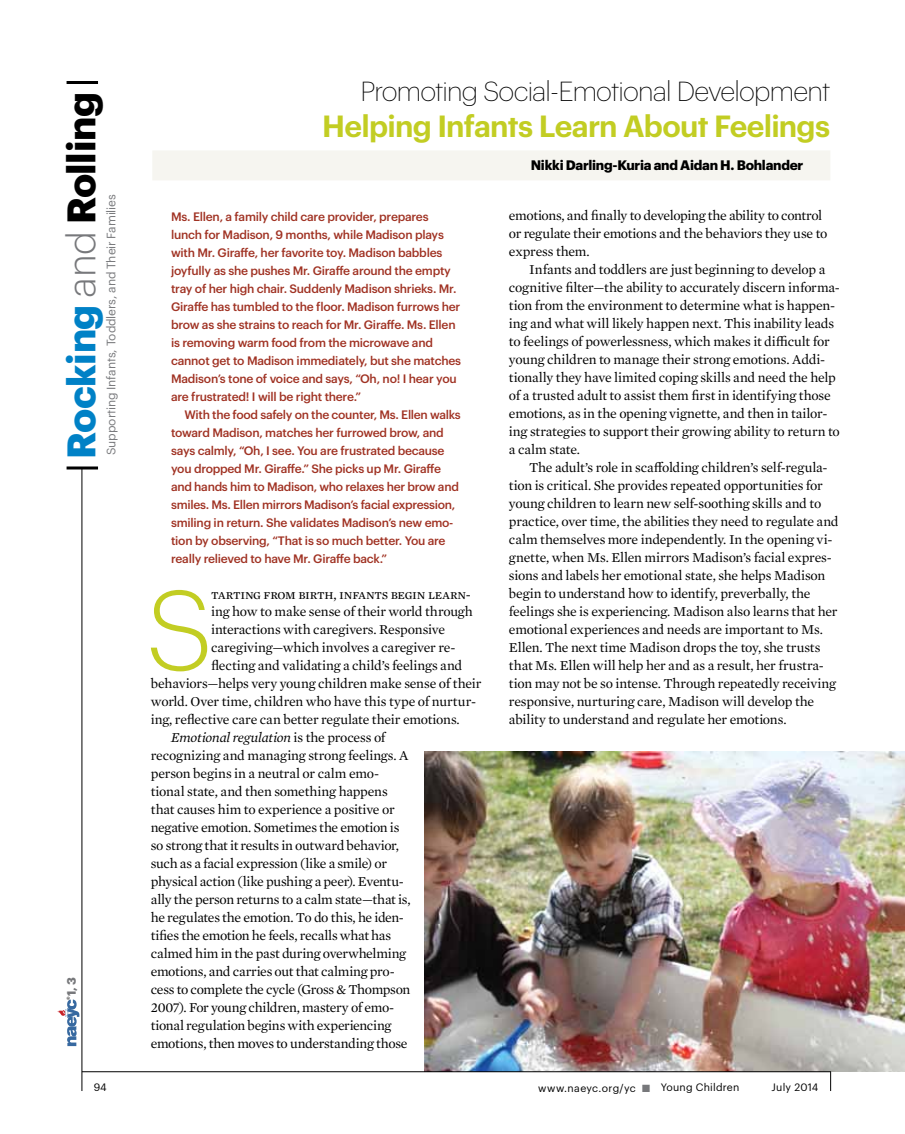
<style>
.page{position:relative;width:905px;height:1134px;background:#fff}
.page>*{position:absolute;margin:0;border:0;box-sizing:border-box;transform-origin:0 0}
.t1{font:300 111.45px "Graphik";color:#c2cd23}
.t2{font:700 39px "Graphik";letter-spacing:-.01em;color:#0081c6}
.t3{font:600 30px "Graphik";letter-spacing:-.025em;color:#c2cd23}
.t4{font:200 27px "Graphik";letter-spacing:-.03em;color:#000}
.t5{font:13.8px/18px "Mercury Text G1";letter-spacing:-.015em;color:#000}
.t6{font:13.8px "Mercury Text G1 Roman SC";letter-spacing:-.015em;color:#000}
.t7{font:italic 13.8px "Mercury Text G1";letter-spacing:-.02em;color:#000}
.t8{font:700 13.5px "Graphik";letter-spacing:-.02em;color:#000}
.t9{font:500 12px/18px "Graphik";letter-spacing:-.02em;color:#a03223}
.t10{font:12px "Graphik";letter-spacing:-.01em;color:#77787b}
.t11{font:700 12px "Graphik";color:#77787b}
.t12{font:10.5px "Graphik";letter-spacing:.02em;color:#000}
.s1{font-weight:300;color:#77787b}
.s2{color:#000}
.s3{font-style:normal}
.s4{color:#77787b}
</style>
<div class="page">
<div style="left:152px;top:150px;width:678px;height:30px;background:#f6f5f0"></div>
<svg style="left:57px;top:1000px;width:22px;height:46px"></svg>
<img style="left:424px;top:751px;width:480px;height:321px">
<svg style="left:830px;top:1072px;width:1px;height:19px"></svg>
<hr style="left:82px;top:1071px;width:748px;height:1px;background:#000">
<svg style="left:67px;top:466px;width:31px;height:4px"></svg>
<hr style="left:67px;top:81px;width:31px;height:3px;background:#000">
<hr style="left:82px;top:468px;width:1px;height:623px;background:#000">
<h2 class="t2" style="left:51px;top:459px;width:368px;rotate:-90deg">Rocking <span class="s1">and</span> <span class="s2">Rolling</span></h2>
<p class="t10" style="left:102px;top:455px;width:262px;rotate:-90deg">Supporting Infants, Toddlers, and Their Families</p>
<p class="t11" style="left:62px;top:1000px;width:25px;rotate:-90deg"><sup>®</sup>1, 3</p>
<p class="t12" style="left:94px;top:1079px;width:14px">94</p>
<h3 class="t4" style="left:360px;top:72px;width:471px">Promoting Social-Emotional Development</h3>
<h3 class="t3" style="left:322px;top:103px;width:509px">Helping Infants Learn About Feelings</h3>
<p class="t8" style="left:530px;top:155px;width:274px">Nikki Darling-Kuria and Aidan H. Bohlander</p>
<p class="t9" style="left:171px;top:206px;width:291px">Ms. Ellen, a family child care provider, prepares lunch for Madison, 9 months, while Madison plays with Mr. Giraffe, her favorite toy. Madison babbles joyfully as she pushes Mr. Giraffe around the empty tray of her high chair. Suddenly Madison shrieks. Mr.<br>Giraffe has tumbled to the floor. Madison furrows her brow as she strains to reach for Mr. Giraffe. Ms. Ellen is removing warm food from the microwave and cannot get to Madison immediately, but she matches Madison’s tone of voice and says, “Oh, no! I hear you are frustrated! I will be right there.”</p>
<p class="t9" style="left:171px;top:404px;width:291px;text-indent:14px">With the food safely on the counter, Ms. Ellen walks toward Madison, matches her furrowed brow, and says calmly, “Oh, I see. You are frustrated because you dropped Mr. Giraffe.” She picks up Mr. Giraffe and hands him to Madison, who relaxes her brow and smiles. Ms. Ellen mirrors Madison’s facial expression, smiling in return. She validates Madison’s new emo&shy;tion by observing, “That is so much better. You are really relieved to have Mr. Giraffe back.”</p>
<h1 class="t1" style="left:146px;top:549px;width:69px">S</h1>
<p class="t6" style="left:211px;top:585px;width:261px">tarting from birth, infants begin learn-</p>
<p class="t5" style="left:211px;top:602px;width:263px">ing how to make sense of their world through</p>
<p class="t5" style="left:211px;top:620px;width:235px">interactions with caregivers. Responsive</p>
<p class="t5" style="left:211px;top:638px;width:246px">caregiving—which involves a caregiver re-</p>
<p class="t5" style="left:211px;top:656px;width:253px">flecting and validating a child’s feelings and</p>
<p class="t5" style="left:151px;top:674px;width:332px">behaviors—helps very young children make sense of their</p>
<p class="t5" style="left:151px;top:692px;width:327px">world. Over time, children who have this type of nurtur-</p>
<p class="t5" style="left:151px;top:710px;width:310px">ing, reflective care can better regulate their emotions.</p>
<p class="t7" style="left:171px;top:728px;width:216px">Emotional regulation <span class="s3">is the process of</span></p>
<p class="t5" style="left:151px;top:746px;width:259px">recognizing and managing strong feelings. A</p>
<p class="t5" style="left:151px;top:764px;width:230px">person begins in a neutral or calm emo-</p>
<p class="t5" style="left:151px;top:782px;width:238px">tional state, and then something happens</p>
<p class="t5" style="left:151px;top:800px;width:245px">that causes him to experience a positive or</p>
<p class="t5" style="left:151px;top:818px;width:250px">negative emotion. Sometimes the emotion is</p>
<p class="t5" style="left:151px;top:836px;width:250px">so strong that it results in outward behavior,</p>
<p class="t5" style="left:151px;top:854px;width:238px">such as a facial expression (like a smile) or</p>
<p class="t5" style="left:151px;top:872px;width:254px">physical action (like pushing a peer). Eventu-</p>
<p class="t5" style="left:151px;top:890px;width:261px">ally the person returns to a calm state—that is,</p>
<p class="t5" style="left:151px;top:908px;width:255px">he regulates the emotion. To do this, he iden-</p>
<p class="t5" style="left:151px;top:926px;width:242px">tifies the emotion he feels, recalls what has</p>
<p class="t5" style="left:151px;top:944px;width:257px">calmed him in the past during overwhelming</p>
<p class="t5" style="left:151px;top:962px;width:245px">emotions, and carries out that calming pro-</p>
<p class="t5" style="left:151px;top:980px;width:261px">cess to complete the cycle (Gross &amp; Thompson</p>
<p class="t5" style="left:151px;top:998px;width:245px">2007). For young children, mastery of emo-</p>
<p class="t5" style="left:151px;top:1016px;width:242px">tional regulation begins with experiencing</p>
<p class="t5" style="left:151px;top:1034px;width:258px">emotions, then moves to understanding those</p>
<p class="t5" style="left:509px;top:206px;width:320px">emotions, and finally to developing the ability to control or regulate their emotions and the behaviors they use to express them.</p>
<p class="t5" style="left:509px;top:260px;width:332px;text-indent:20px">Infants and toddlers are just beginning to develop a cognitive filter—the ability to accurately discern informa&shy;tion from the environment to determine what is happen&shy;ing and what will likely happen next. This inability leads to feelings of powerlessness, which makes it difficult for young children to manage their strong emotions. Addi&shy;tionally they have limited coping skills and need the help of a trusted adult to assist them first in identifying those emotions, as in the opening vignette, and then in tailor&shy;ing strategies to support their growing ability to return to a calm state.</p>
<p class="t5" style="left:509px;top:458px;width:331px;text-indent:20px">The adult’s role in scaffolding children’s self-regula&shy;tion is critical. She provides repeated opportunities for young children to learn new self-soothing skills and to practice, over time, the abilities they need to regulate and calm themselves more independently. In the opening vi&shy;gnette, when Ms. Ellen mirrors Madison’s facial expres&shy;sions and labels her emotional state, she helps Madison begin to understand how to identify, preverbally, the feelings she is experiencing. Madison also learns that her emotional experiences and needs are important to Ms.<br>Ellen. The next time Madison drops the toy, she trusts that Ms. Ellen will help her and as a result, her frustra&shy;tion may not be so intense. Through repeatedly receiving responsive, nurturing care, Madison will develop the ability to understand and regulate her emotions.</p>
<p class="t12" style="left:538px;top:1080px;width:113px">www.naeyc.org/yc <span class="s4">■</span></p>
<p class="t12" style="left:660px;top:1079px;width:80px">Young Children</p>
<p class="t12" style="left:771px;top:1079px;width:48px">July 2014</p>
</div>
